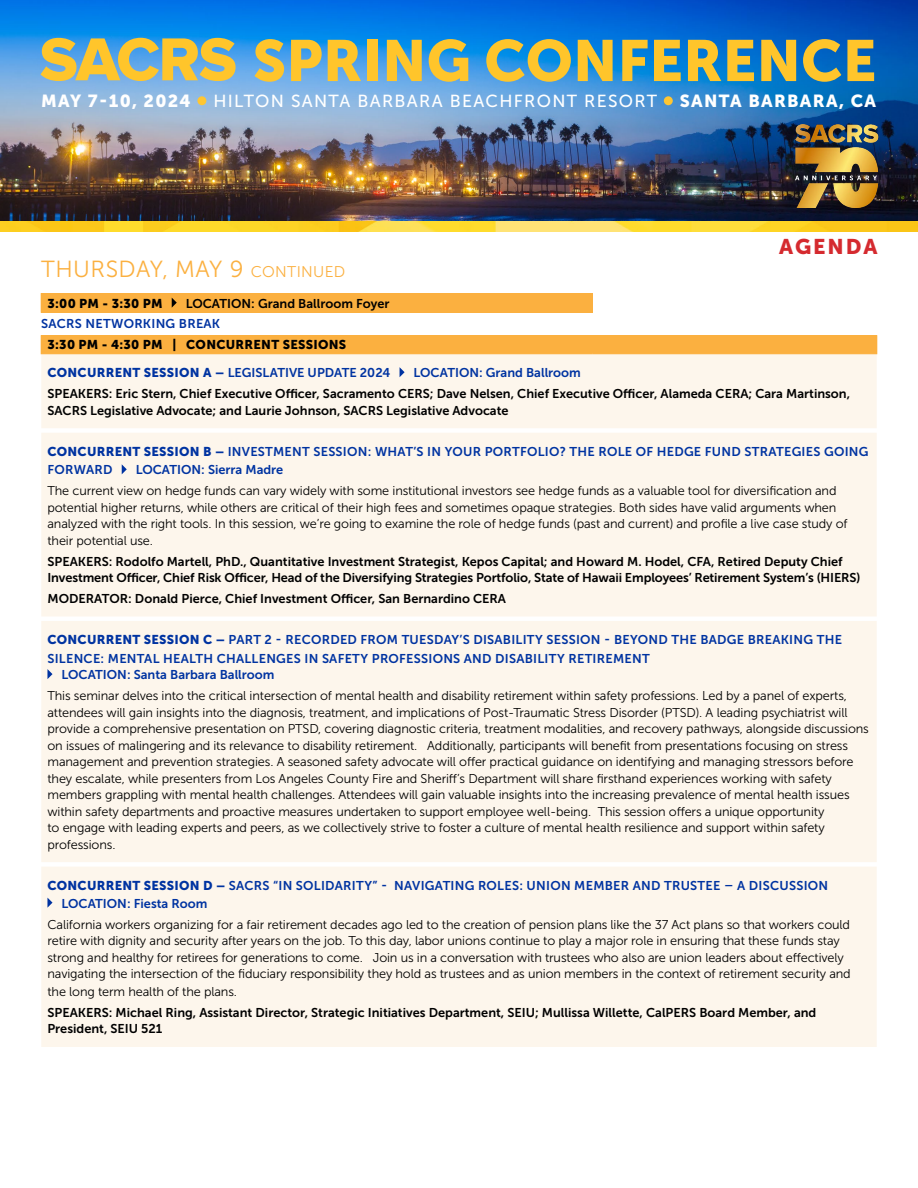
<style>
.page{position:relative;width:918px;height:1188px;background:#fff}
.page>*{position:absolute;margin:0;border:0;box-sizing:border-box;transform-origin:0 0}
.t1{font:57.75px "Museo Sans 900";color:#ffc52b}
.t2{font:23.25px "Museo Sans 300";letter-spacing:.02em;color:#fbb040}
.t3{font:21.15px "Museo Sans 900";letter-spacing:.09em;color:#d52a2f}
.t4{font:17.4px "Museo Sans 500";letter-spacing:.075em;color:#fff}
.t5{font:17.4px "Museo Sans 900";letter-spacing:.075em;color:#fff}
.t6{font:12.75px/16.5px "Museo Sans 300";letter-spacing:-.01em;color:#000}
.t7{font:12.75px/16.5px "Museo Sans 700";color:#000}
.t8{font:12.75px/18.6px "Museo Sans 700";letter-spacing:.02em;color:#0033a1}
.t9{font:12.75px "Museo Sans 700";color:#0033a1}
.t10{font:12.75px "Museo Sans 900";letter-spacing:.02em;color:#000}
.s1{font-size:15.45px}
.s2{font-family:"Museo Sans 900"}
</style>
<div class="page">
<img style="left:0;top:0;width:918px;height:221px">
<img style="left:0;top:221px;width:918px;height:10px">
<div style="left:197px;top:96px;width:9px;height:9px;background:#ffc632;border-radius:50%"></div>
<div style="left:664px;top:96px;width:9px;height:9px;background:#ffc632;border-radius:50%"></div>
<svg style="left:41px;top:38px;width:195px;height:43px;background:#b9b777"></svg>
<img style="left:795px;top:124px;width:90px;height:83px">
<div style="left:41px;top:293px;width:551px;height:19px;background:#fbb040"></div>
<div style="left:41px;top:335px;width:836px;height:19px;background:#fbb040"></div>
<div style="left:41px;top:354px;width:836px;height:693px;background:#fdf6ec"></div>
<hr style="left:41px;top:312px;width:552px;height:1px;background:#fbb040">
<svg style="left:172px;top:298px;width:5px;height:10px"></svg>
<svg style="left:400px;top:367px;width:5px;height:10px"></svg>
<svg style="left:122px;top:464px;width:5px;height:10px"></svg>
<svg style="left:47px;top:669px;width:6px;height:10px"></svg>
<svg style="left:47px;top:898px;width:6px;height:10px"></svg>
<h1 class="t1" style="left:253px;top:28px;width:625px">SPRING CONFERENCE</h1>
<h3 class="t5" style="left:41px;top:91px;width:151px">MAY 7-10, 2024</h3>
<h3 class="t4" style="left:213px;top:91px;width:445px">HILTON SANTA BARBARA BEACHFRONT RESORT</h3>
<h3 class="t5" style="left:680px;top:91px;width:198px">SANTA BARBARA, CA</h3>
<h3 class="t3" style="left:779px;top:234px;width:100px">AGENDA</h3>
<h2 class="t2" style="left:41px;top:257px;width:306px">THURSDAY, MAY 9 <span class="s1">CONTINUED</span></h2>
<p class="t10" style="left:47px;top:296px;width:117px">3:00 PM - 3:30 PM</p>
<p class="t7" style="left:186px;top:295px;width:205px">LOCATION: Grand Ballroom Foyer</p>
<p class="t8" style="left:41px;top:315px;width:180px">SACRS NETWORKING BREAK</p>
<p class="t10" style="left:47px;top:338px;width:300px">3:30 PM - 4:30 PM | CONCURRENT SESSIONS</p>
<p class="t9" style="left:47px;top:366px;width:345px"><span class="s2">CONCURRENT SESSION A –</span> LEGISLATIVE UPDATE 2024</p>
<p class="t9" style="left:414px;top:366px;width:169px">LOCATION: Grand Ballroom</p>
<p class="t7" style="left:47px;top:386px;width:804px">SPEAKERS: Eric Stern, Chief Executive Officer, Sacramento CERS; Dave Nelsen, Chief Executive Officer, Alameda CERA; Cara Martinson,<br>SACRS Legislative Advocate; and Laurie Johnson, SACRS Legislative Advocate</p>
<p class="t8" style="left:47px;top:442px;width:823px"><span class="s2">CONCURRENT SESSION B –</span> INVESTMENT SESSION: WHAT’S IN YOUR PORTFOLIO? THE ROLE OF HEDGE FUND STRATEGIES GOING<br>FORWARD</p>
<p class="t9" style="left:136px;top:463px;width:149px">LOCATION: Sierra Madre</p>
<p class="t6" style="left:47px;top:483px;width:802px">The current view on hedge funds can vary widely with some institutional investors see hedge funds as a valuable tool for diversification and potential higher returns, while others are critical of their high fees and sometimes opaque strategies. Both sides have valid arguments when analyzed with the right tools. In this session, we’re going to examine the role of hedge funds (past and current) and profile a live case study of their potential use.</p>
<p class="t7" style="left:47px;top:553px;width:814px">SPEAKERS: Rodolfo Martell, PhD., Quantitative Investment Strategist, Kepos Capital; and Howard M. Hodel, CFA, Retired Deputy Chief<br>Investment Officer, Chief Risk Officer, Head of the Diversifying Strategies Portfolio, State of Hawaii Employees’ Retirement System’s (HIERS)</p>
<p class="t7" style="left:47px;top:590px;width:460px">MODERATOR: Donald Pierce, Chief Investment Officer, San Bernardino CERA</p>
<p class="t8" style="left:47px;top:630px;width:796px"><span class="s2">CONCURRENT SESSION C –</span> PART 2 - RECORDED FROM TUESDAY’S DISABILITY SESSION - BEYOND THE BADGE BREAKING THE<br>SILENCE: MENTAL HEALTH CHALLENGES IN SAFETY PROFESSIONS AND DISABILITY RETIREMENT</p>
<p class="t9" style="left:61px;top:668px;width:215px">LOCATION: Santa Barbara Ballroom</p>
<p class="t6" style="left:47px;top:688px;width:823px">This seminar delves into the critical intersection of mental health and disability retirement within safety professions. Led by a panel of experts, attendees will gain insights into the diagnosis, treatment, and implications of Post-Traumatic Stress Disorder (PTSD). A leading psychiatrist will provide a comprehensive presentation on PTSD, covering diagnostic criteria, treatment modalities, and recovery pathways, alongside discussions on issues of malingering and its relevance to disability retirement. Additionally, participants will benefit from presentations focusing on stress management and prevention strategies. A seasoned safety advocate will offer practical guidance on identifying and managing stressors before they escalate, while presenters from Los Angeles County Fire and Sheriff’s Department will share firsthand experiences working with safety members grappling with mental health challenges. Attendees will gain valuable insights into the increasing prevalence of mental health issues within safety departments and proactive measures undertaken to support employee well-being. This session offers a unique opportunity<br>to engage with leading experts and peers, as we collectively strive to foster a culture of mental health resilience and support within safety professions.</p>
<p class="t8" style="left:61px;top:876px;width:768px;line-height:18px;text-indent:-14px"><span class="s2">CONCURRENT SESSION D –</span> SACRS “IN SOLIDARITY” - NAVIGATING ROLES: UNION MEMBER AND TRUSTEE – A DISCUSSION<br>LOCATION: Fiesta Room</p>
<p class="t6" style="left:47px;top:916px;width:805px">California workers organizing for a fair retirement decades ago led to the creation of pension plans like the 37 Act plans so that workers could retire with dignity and security after years on the job. To this day, labor unions continue to play a major role in ensuring that these funds stay strong and healthy for retirees for generations to come. Join us in a conversation with trustees who also are union leaders about effectively navigating the intersection of the fiduciary responsibility they hold as trustees and as union members in the context of retirement security and</p>
<p class="t6" style="left:47px;top:984px;width:191px">the long term health of the plans.</p>
<p class="t7" style="left:47px;top:1004px;width:770px">SPEAKERS: Michael Ring, Assistant Director, Strategic Initiatives Department, SEIU; Mullissa Willette, CalPERS Board Member, and<br>President, SEIU 521</p>
</div>
